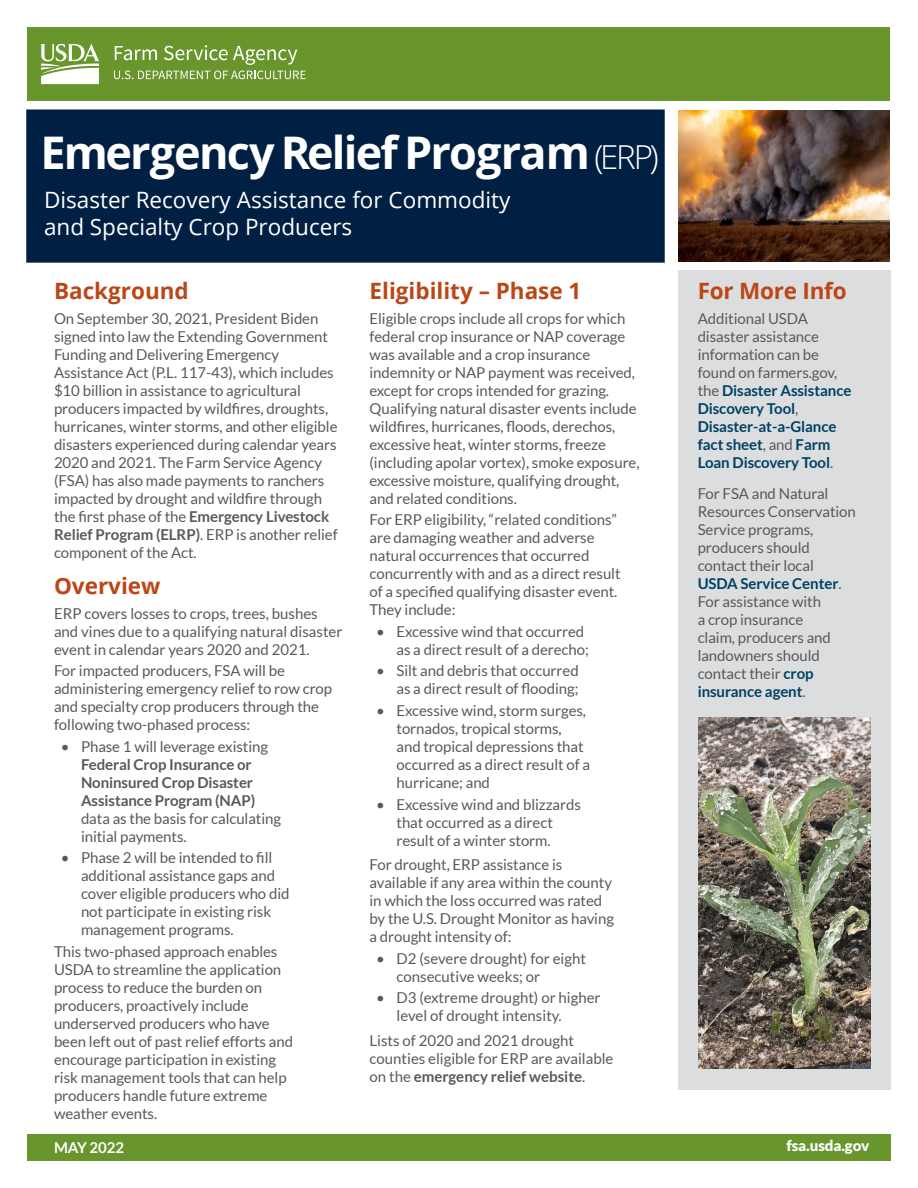
<style>
.page{position:relative;width:918px;height:1188px;background:#fff}
.page>*{position:absolute;margin:0;border:0;box-sizing:border-box;transform-origin:0 0}
.Fact_Sheet_Title{font:700 45px "Open Sans";letter-spacing:-.04em;color:#fff}
.Fact_Sheet_Subtitle{font:22.5px/27px "Open Sans";color:#fff}
.BodySubhead{font:700 22.5px "Open Sans";color:#bb4717}
.Sidebar_Title{font:700 22.5px "Open Sans";letter-spacing:-.01em;color:#bb4717}
.Body_Text{font:700 22.5px "Open Sans";color:#bb4717}
.Body_Subhead{font:700 22.5px "Open Sans";color:#bb4717}
.Body_Text-2{font:15px/18px "Lato";letter-spacing:-.005em;color:#58595b}
.Body_Subhead-2{font:15px/18px "Lato";letter-spacing:-.005em;color:#58595b}
.Body_Text-3{font:700 15px/18px "Lato";letter-spacing:-.005em;color:#004164}
.t1{font:900 15px "Lato";letter-spacing:-.005em;color:#fff}
.Body_Text_White{font:700 15px "Lato";letter-spacing:-.005em;color:#fff}
.s1{font-weight:300;font-size:33px}
.s2{font-weight:700}
.s3{font-weight:400;color:#58595b}
.s4{font-weight:700;color:#004164}
</style>
<div class="page">
<div style="left:27px;top:1134px;width:864px;height:27px;background:#68962d"></div>
<div style="left:678px;top:270px;width:213px;height:819px;background:#dcddde"></div>
<div style="left:26px;top:109px;width:639px;height:154px;background:#002043;border:2px solid #002043"></div>
<div style="left:27px;top:27px;width:863px;height:74px;background:#68962d"></div>
<svg style="left:114px;top:45px;width:192px;height:34px"></svg>
<svg style="left:41px;top:44px;width:59px;height:40px"></svg>
<img style="left:678px;top:110px;width:212px;height:152px">
<img style="left:699px;top:717px;width:171px;height:351px">
<h1 class="Fact_Sheet_Title" style="left:40px;top:121px;width:620px">Emergency Relief Program <span class="s1">(ERP)</span></h1>
<h1 class="Fact_Sheet_Subtitle" style="left:44px;top:185px;width:468px">Disaster Recovery Assistance for Commodity and Specialty Crop Producers</h1>
<p class="Body_Text" style="left:54px;top:275px;width:136px">Background</p>
<p class="Body_Text-2" style="left:54px;top:309px;width:285px">On September 30, 2021, President Biden signed into law the Extending Government Funding and Delivering Emergency Assistance Act (P.L. 117-43), which includes $10 billion in assistance to agricultural producers impacted by wildfires, droughts, hurricanes, winter storms, and other eligible disasters experienced during calendar years 2020 and 2021. The Farm Service Agency (FSA) has also made payments to ranchers impacted by drought and wildfire through the first phase of the <span class="s2">Emergency Livestock Relief Program (ELRP)</span>. ERP is another relief component of the Act.</p>
<h2 class="Body_Subhead" style="left:54px;top:570px;width:108px">Overview</h2>
<h2 class="Body_Subhead-2" style="left:54px;top:604px;width:290px">ERP covers losses to crops, trees, bushes and vines due to a qualifying natural disaster event in calendar years 2020 and 2021.</h2>
<h2 class="Body_Subhead-2" style="left:54px;top:662px;width:280px">For impacted producers, FSA will be administering emergency relief to row crop and specialty crop producers through the following two-phased process:</h2>
<p class="Body_Text-2" style="left:81px;top:737px;width:202px;text-indent:-20px">• Phase 1 will leverage existing<br><span class="s2">Federal Crop Insurance or<br>Noninsured Crop Disaster<br>Assistance Program (NAP) </span>data as the basis for calculating initial payments.</p>
<p class="Body_Text-2" style="left:81px;top:849px;width:210px;text-indent:-20px">• Phase 2 will be intended to fill additional assistance gaps and cover eligible producers who did not participate in existing risk management programs.</p>
<p class="Body_Text-2" style="left:54px;top:942px;width:241px">This two-phased approach enables<br>USDA to streamline the application process to reduce the burden on producers, proactively include underserved producers who have been left out of past relief efforts and encourage participation in existing risk management tools that can help producers handle future extreme weather events.</p>
<p class="BodySubhead" style="left:370px;top:275px;width:213px">Eligibility – Phase 1</p>
<p class="Body_Text-2" style="left:370px;top:309px;width:272px">Eligible crops include all crops for which federal crop insurance or NAP coverage was available and a crop insurance indemnity or NAP payment was received, except for crops intended for grazing.<br>Qualifying natural disaster events include wildfires, hurricanes, floods, derechos, excessive heat, winter storms, freeze (including apolar vortex), smoke exposure, excessive moisture, qualifying drought, and related conditions.</p>
<p class="Body_Text-2" style="left:370px;top:511px;width:253px">For ERP eligibility, “related conditions” are damaging weather and adverse natural occurrences that occurred concurrently with and as a direct result of a specified qualifying disaster event.<br>They include:</p>
<p class="Body_Text-2" style="left:397px;top:622px;width:194px;text-indent:-20px">• Excessive wind that occurred as a direct result of a derecho;</p>
<p class="Body_Text-2" style="left:376px;top:662px;width:204px;text-align:right">• Silt and debris that occurred as a direct result of flooding;</p>
<p class="Body_Text-2" style="left:397px;top:701px;width:195px;text-indent:-20px">• Excessive wind, storm surges, tornados, tropical storms,<br>and tropical depressions that occurred as a direct result of a hurricane; and</p>
<p class="Body_Text-2" style="left:397px;top:795px;width:186px;text-indent:-20px">• Excessive wind and blizzards that occurred as a direct result of a winter storm.</p>
<p class="Body_Text-2" style="left:370px;top:856px;width:246px">For drought, ERP assistance is available if any area within the county in which the loss occurred was rated by the U.S. Drought Monitor as having a drought intensity of:</p>
<p class="Body_Text-2" style="left:397px;top:949px;width:191px;text-indent:-20px">• D2 (severe drought) for eight consecutive weeks; or</p>
<p class="Body_Text-2" style="left:397px;top:989px;width:206px;text-indent:-20px">• D3 (extreme drought) or higher level of drought intensity.</p>
<p class="Body_Text-2" style="left:370px;top:1032px;width:245px">Lists of 2020 and 2021 drought counties eligible for ERP are available on the <span class="s2">emergency relief website</span>.</p>
<p class="Sidebar_Title" style="left:698px;top:275px;width:151px">For More Info</p>
<p class="Body_Text-3" style="left:698px;top:309px;width:155px"><span class="s3">Additional USDA disaster assistance information can be found on farmers.gov, the</span> Disaster Assistance<br>Discovery Tool<span class="s3">,<br></span>Disaster-at-a-Glance fact sheet<span class="s3">, and</span> Farm<br>Loan Discovery Tool<span class="s3">.</span></p>
<p class="Body_Text-2" style="left:698px;top:485px;width:160px">For FSA and Natural<br>Resources Conservation<br>Service programs, producers should contact their local<br><span class="s4">USDA Service Center</span>.<br>For assistance with<br>a crop insurance<br>claim, producers and landowners should contact their <span class="s4">crop insurance agent</span>.</p>
<p class="Body_Text_White" style="left:54px;top:1139px;width:72px">MAY 2022</p>
<p class="t1" style="left:786px;top:1137px;width:84px">fsa.usda.gov</p>
</div>
